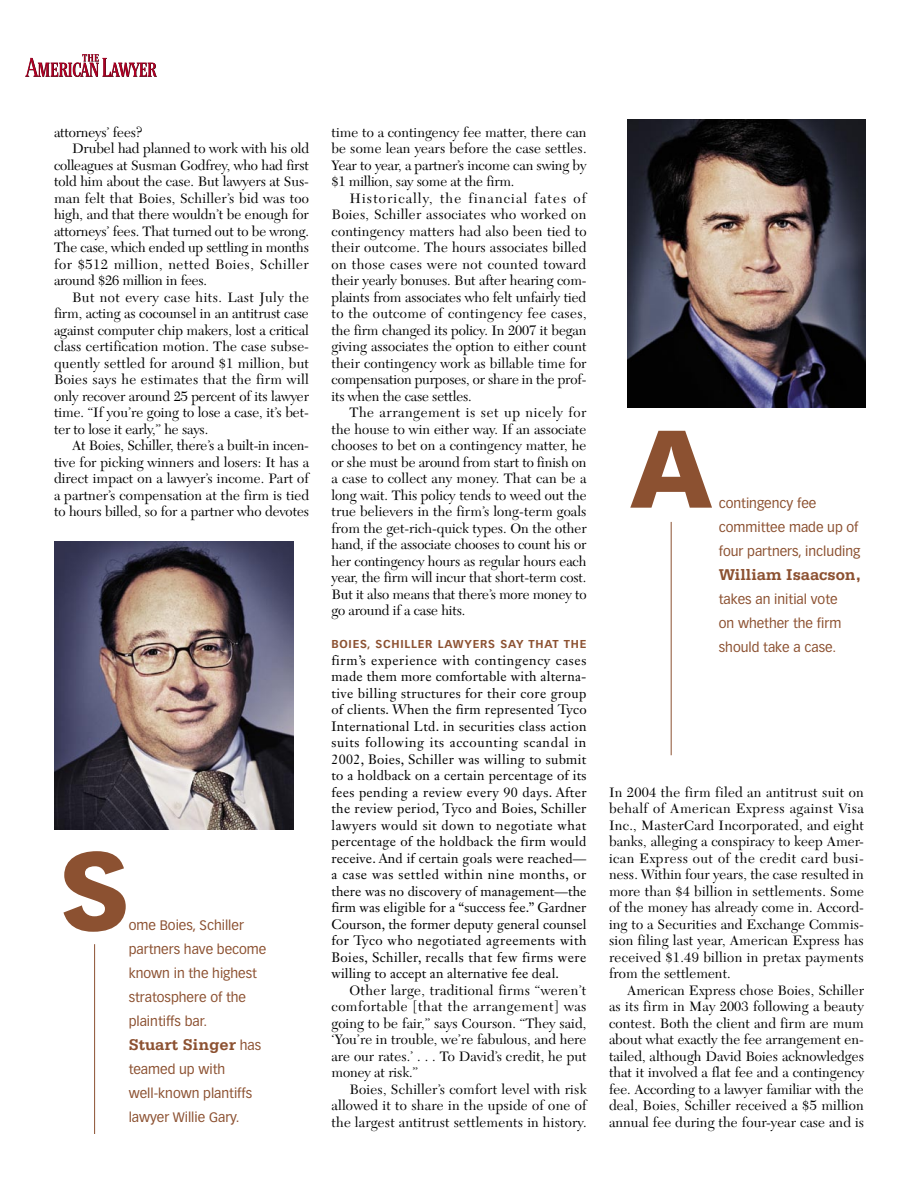
<style>
.page{position:relative;width:918px;height:1188px;background:#fff}
.page>*{position:absolute;margin:0;border:0;box-sizing:border-box;transform-origin:0 0}
.t1{font:900 108px "Vectora LT Std";color:#8c5131}
.t2{font:700 16.5px "Serifa Std";color:#8c5131}
.t3{font:14.25px/16.5px "New Caledonia LT Std";letter-spacing:-.005em;color:#000;text-align:justify}
.t4{font:14.25px "New Caledonia LT Std";letter-spacing:.02em;color:#000}
.t5{font:14.25px "New Caledonia LT Std";letter-spacing:.015em;color:#000}
.t6{font:14.25px "New Caledonia LT Std";letter-spacing:.04em;color:#000}
.t7{font:14.25px "New Caledonia LT Std";letter-spacing:.035em;color:#000}
.t8{font:13.5px/16.5px "Janson Text LT Std";letter-spacing:.005em;color:#000;text-align:justify}
.t9{font:13.5px/24px "Vectora LT Std";color:#8c5131}
.t10{font:700 11.25px "Vectora LT Std";letter-spacing:.065em;color:#8c5131}
.s1{font-family:"Vectora LT Std";font-weight:400;font-size:13.5px}
</style>
<div class="page">
<svg style="left:25px;top:54px;width:132px;height:23px"></svg>
<img style="left:628px;top:119px;width:237px;height:288px">
<img style="left:55px;top:542px;width:238px;height:288px">
<hr style="left:94px;top:944px;width:1px;height:190px;background:#8c5131">
<hr style="left:671px;top:522px;width:1px;height:233px;background:#8c5131">
<p class="t3" style="left:54px;top:124px;width:90px">attorneys’ fees?</p>
<p class="t3" style="left:72px;top:140px;width:239px">Drubel had planned to work with his old</p>
<p class="t3" style="left:54px;top:157px;width:257px">colleagues at Susman Godfrey, who had first</p>
<p class="t3" style="left:54px;top:173px;width:257px">told him about the case. But lawyers at Sus-</p>
<p class="t4" style="left:54px;top:190px;width:257px">man felt that Boies, Schiller’s bid was too</p>
<p class="t3" style="left:54px;top:206px;width:256px">high, and that there wouldn’t be enough for</p>
<p class="t3" style="left:54px;top:223px;width:257px">attorneys’ fees. That turned out to be wrong.</p>
<p class="t3" style="left:54px;top:239px;width:256px">The case, which ended up settling in months</p>
<p class="t6" style="left:54px;top:256px;width:256px">for $512 million, netted Boies, Schiller</p>
<p class="t3" style="left:54px;top:272px;width:155px">around $26 million in fees.</p>
<p class="t7" style="left:72px;top:289px;width:238px">But not every case hits. Last July the</p>
<p class="t3" style="left:54px;top:305px;width:256px">firm, acting as cocounsel in an antitrust case</p>
<p class="t3" style="left:54px;top:322px;width:256px">against computer chip makers, lost a critical</p>
<p class="t3" style="left:54px;top:338px;width:257px">class certification motion. The case subse-</p>
<p class="t5" style="left:54px;top:355px;width:257px">quently settled for around $1 million, but</p>
<p class="t4" style="left:54px;top:371px;width:256px">Boies says he estimates that the firm will</p>
<p class="t3" style="left:54px;top:388px;width:257px">only recover around 25 percent of its lawyer</p>
<p class="t3" style="left:54px;top:404px;width:257px">time. “If you’re going to lose a case, it’s bet-</p>
<p class="t3" style="left:54px;top:421px;width:156px">ter to lose it early,” he says.</p>
<p class="t3" style="left:72px;top:437px;width:239px">At Boies, Schiller, there’s a built-in incen-</p>
<p class="t3" style="left:54px;top:454px;width:257px">tive for picking winners and losers: It has a</p>
<p class="t3" style="left:54px;top:470px;width:257px">direct impact on a lawyer’s income. Part of</p>
<p class="t3" style="left:54px;top:487px;width:257px">a partner’s compensation at the firm is tied</p>
<p class="t3" style="left:54px;top:503px;width:257px">to hours billed, so for a partner who devotes</p>
<h1 class="t1" style="left:60px;top:824px;width:64px">S</h1>
<p class="t9" style="left:129px;top:913px;width:139px">ome Boies, Schiller partners have become known in the highest stratosphere of the plaintiffs bar.</p>
<p class="t2" style="left:129px;top:1035px;width:134px">Stuart Singer <span class="s1">has</span></p>
<p class="t9" style="left:129px;top:1057px;width:125px">teamed up with well-known plantiffs lawyer Willie Gary.</p>
<p class="t3" style="left:332px;top:124px;width:257px">time to a contingency fee matter, there can be some lean years before the case settles.<br>Year to year, a partner’s income can swing by $1 million, say some at the firm.</p>
<p class="t3" style="left:332px;top:190px;width:257px;text-indent:18px">Historically, the financial fates of Boies, Schiller associates who worked on contingency matters had also been tied to their outcome. The hours associates billed on those cases were not counted toward their yearly bonuses. But after hearing com&shy;plaints from associates who felt unfairly tied to the outcome of contingency fee cases, the firm changed its policy. In 2007 it began giving associates the option to either count their contingency work as billable time for compensation purposes, or share in the prof&shy;its when the case settles.</p>
<p class="t3" style="left:332px;top:404px;width:257px;text-indent:18px">The arrangement is set up nicely for the house to win either way. If an associate chooses to bet on a contingency matter, he or she must be around from start to finish on a case to collect any money. That can be a long wait. This policy tends to weed out the true believers in the firm’s long-term goals from the get-rich-quick types. On the other hand, if the associate chooses to count his or her contingency hours as regular hours each year, the firm will incur that short-term cost.<br>But it also means that there’s more money to go around if a case hits.</p>
<p class="t10" style="left:332px;top:637px;width:256px">BOIES, SCHILLER LAWYERS SAY THAT THE</p>
<p class="t8" style="left:332px;top:651px;width:257px">firm’s experience with contingency cases made them more comfortable with alterna&shy;tive billing structures for their core group of clients. When the firm represented Tyco International Ltd. in securities class action suits following its accounting scandal in 2002, Boies, Schiller was willing to submit to a holdback on a certain percentage of its fees pending a review every 90 days. After the review period, Tyco and Boies, Schiller lawyers would sit down to negotiate what percentage of the holdback the firm would receive. And if certain goals were reached— a case was settled within nine months, or there was no discovery of management—the firm was eligible for a “success fee.” Gardner Courson, the former deputy general counsel for Tyco who negotiated agreements with Boies, Schiller, recalls that few firms were willing to accept an alternative fee deal.</p>
<p class="t3" style="left:332px;top:982px;width:257px;text-indent:18px">Other large, traditional firms “weren’t comfortable [that the arrangement] was going to be fair,” says Courson. “They said, ‘You’re in trouble, we’re fabulous, and here are our rates.’ . . . To David’s credit, he put money at risk.”</p>
<p class="t3" style="left:332px;top:1081px;width:257px;text-indent:18px">Boies, Schiller’s comfort level with risk allowed it to share in the upside of one of the largest antitrust settlements in history.</p>
<h1 class="t1" style="left:630px;top:402px;width:83px">A</h1>
<p class="t9" style="left:719px;top:491px;width:143px">contingency fee committee made up of four partners, including</p>
<p class="t2" style="left:719px;top:565px;width:143px">William Isaacson,</p>
<p class="t9" style="left:719px;top:587px;width:124px">takes an initial vote on whether the firm should take a case.</p>
<p class="t3" style="left:609px;top:784px;width:257px">In 2004 the firm filed an antitrust suit on behalf of American Express against Visa Inc., MasterCard Incorporated, and eight banks, alleging a conspiracy to keep Amer&shy;ican Express out of the credit card busi&shy;ness. Within four years, the case resulted in more than $4 billion in settlements. Some of the money has already come in. Accord&shy;ing to a Securities and Exchange Commis&shy;sion filing last year, American Express has received $1.49 billion in pretax payments from the settlement.</p>
<p class="t3" style="left:609px;top:982px;width:257px;text-indent:18px">American Express chose Boies, Schiller as its firm in May 2003 following a beauty contest. Both the client and firm are mum about what exactly the fee arrangement en&shy;tailed, although David Boies acknowledges that it involved a flat fee and a contingency fee. According to a lawyer familiar with the deal, Boies, Schiller received a $5 million annual fee during the four-year case and is</p>
</div>
